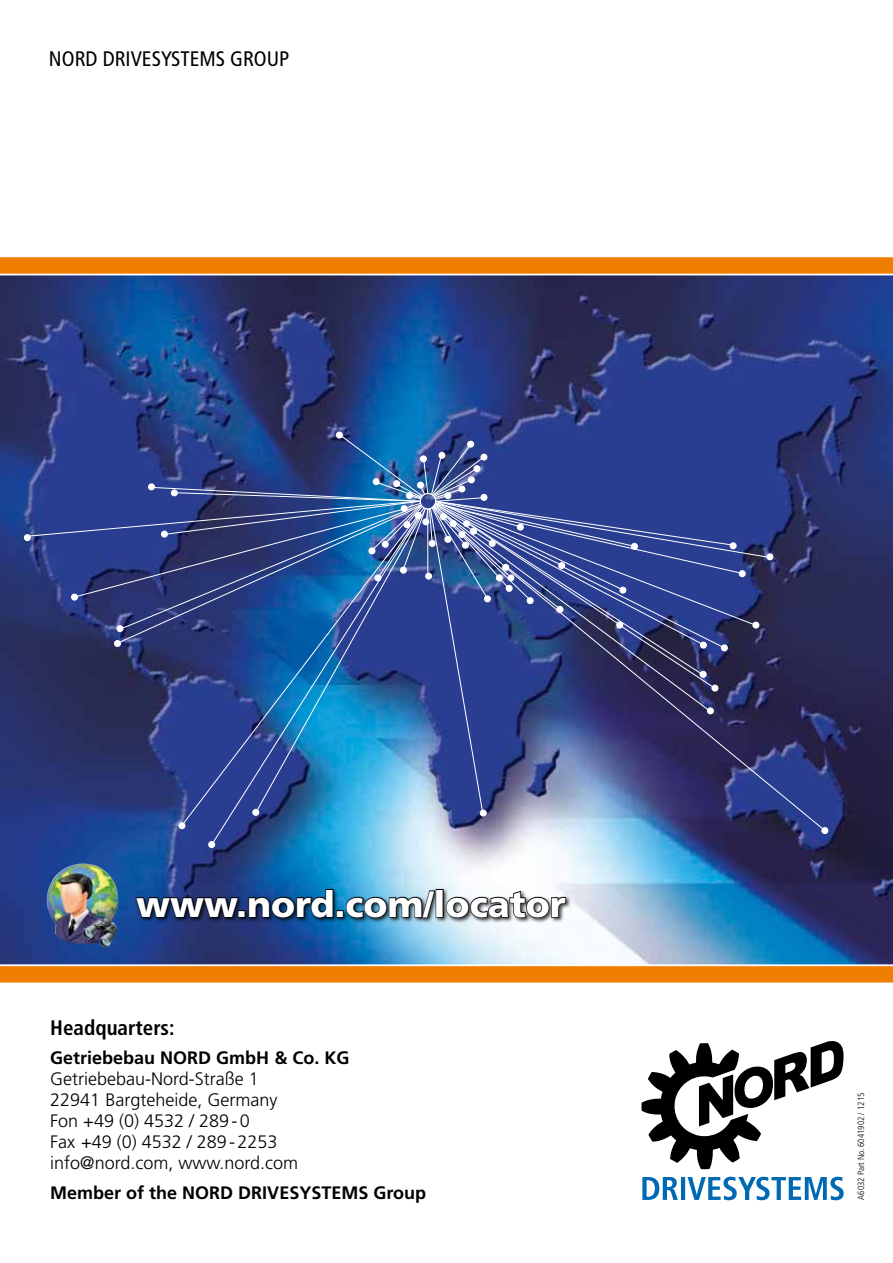
<style>
.page{position:relative;width:893px;height:1263px;background:#fff}
.page>*{position:absolute;margin:0;border:0;box-sizing:border-box;transform-origin:0 0}
.t1{font:900 36px "Frutiger";color:#fff}
.t2{font:condensed 21px "Frutiger";color:#000}
.t3{font:700 condensed 21px "Frutiger";color:#000}
.t4{font:300 18px/21px "Frutiger";color:#000}
.t5{font:700 18px "Frutiger";color:#000}
.t6{font:300 condensed 9px "Frutiger";color:#000}
</style>
<div class="page">
<img style="left:0;top:276px;width:893px;height:667px">
<div style="left:208px;top:841px;width:7px;height:7px;border:1px solid #fff;border-radius:50%"></div>
<div style="left:821px;top:827px;width:7px;height:7px;border:1px solid #fff;border-radius:50%"></div>
<svg style="left:174px;top:357px;width:11px;height:24px"></svg>
<svg style="left:118px;top:342px;width:20px;height:17px"></svg>
<div style="left:178px;top:822px;width:7px;height:7px;border:1px solid #fff;border-radius:50%"></div>
<svg style="left:504px;top:566px;width:322px;height:265px;background:#3b4273"></svg>
<svg style="left:211px;top:816px;width:211px;height:29px;background:#4a8fc0"></svg>
<svg style="left:181px;top:816px;width:239px;height:11px;background:#4680b7"></svg>
<img style="left:24px;top:432px;width:749px;height:384px">
<img style="left:37px;top:863px;width:85px;height:80px">
<div style="left:134px;top:888px;width:438px;height:36px;background:#000;opacity:.75"></div>
<svg style="left:134px;top:890px;width:106px;height:36px;background:#13244f"></svg>
<div style="left:238px;top:910px;width:7px;height:7px;border:2px solid #000"></div>
<svg style="left:248px;top:888px;width:86px;height:31px;background:#062f57"></svg>
<div style="left:336px;top:910px;width:8px;height:7px;border:2px solid #000"></div>
<img style="left:345px;top:890px;width:91px;height:29px">
<div style="left:436px;top:889px;width:8px;height:28px;border:2px solid #000"></div>
<svg style="left:445px;top:890px;width:122px;height:29px"></svg>
<svg style="left:0;top:257px;width:893px;height:19px;background:#ea881e"></svg>
<svg style="left:0;top:943px;width:893px;height:40px;background:#a0876f"></svg>
<svg style="left:641px;top:1041px;width:202px;height:128px"></svg>
<svg style="left:642px;top:1177px;width:202px;height:23px"></svg>
<p class="t2" style="left:49px;top:47px;width:242px">NORD DRIVESYSTEMS GROUP</p>
<h1 class="t1" style="left:136px;top:882px;width:431px">www.nord.com/locator</h1>
<p class="t3" style="left:50px;top:1015px;width:126px">Headquarters:</p>
<p class="t5" style="left:50px;top:1047px;width:301px">Getriebebau NORD GmbH &amp; Co. KG</p>
<p class="t4" style="left:50px;top:1069px;width:249px">Getriebebau-Nord-Straße 1<br>22941 Bargteheide, Germany<br>Fon +49 (0) 4532 / 289-0<br>Fax +49 (0) 4532 / 289-2253 info@nord.com, www.nord.com</p>
<p class="t5" style="left:50px;top:1182px;width:377px">Member of the NORD DRIVESYSTEMS Group</p>
<p class="t6" style="left:856px;top:1199px;width:108px;rotate:-90deg">A6032 Part No. 6041902 / 1215</p>
</div>
